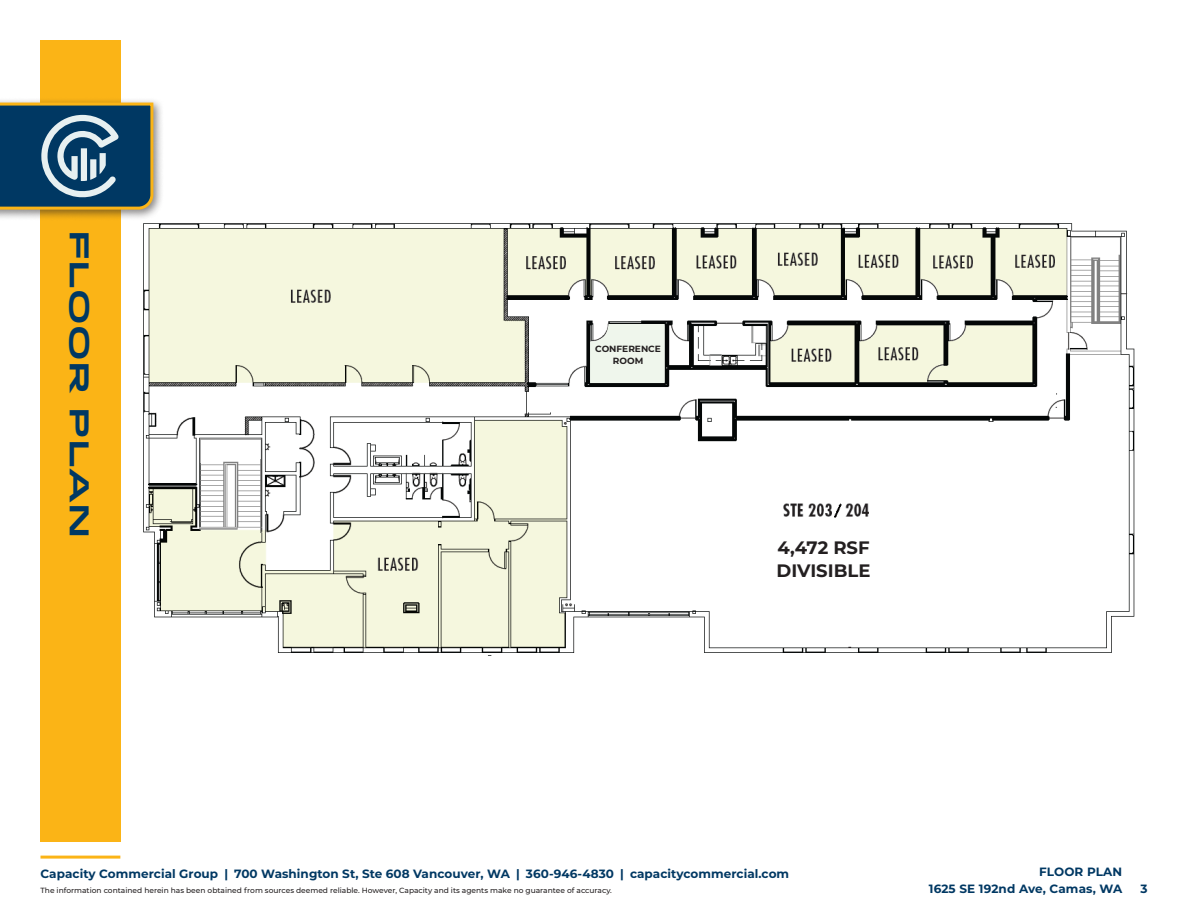
<style>
.page{position:relative;width:1188px;height:918px;background:#fff}
.page>*{position:absolute;margin:0;border:0;box-sizing:border-box;transform-origin:0 0}
.Heading__Blue{font:700 27px "Idlewild";letter-spacing:.025em;color:#003863}
.Broker_Name{font:700 18px "Montserrat";color:#231f20}
.Heading_3{font:700 12px "Montserrat";letter-spacing:.005em;color:#003863}
.Broker_Name-2{font:700 9px "Montserrat";color:#231f20}
.t1{font:500 7.5px "Montserrat";color:#231f20}
</style>
<div class="page">
<div style="left:40px;top:40px;width:81px;height:802px;background:#fbb416"></div>
<img style="left:143px;top:223px;width:992px;height:433px">
<svg style="left:590px;top:324px;width:75px;height:59px;background:#ecf2e9"></svg>
<hr style="left:40px;top:856px;width:80px;height:3px;background:#fbb416">
<div style="left:0;top:97px;width:164px;height:124px;background:#231f20;opacity:.55"></div>
<svg style="left:0;top:101px;width:155px;height:110px;background:#395e72"></svg>
<p class="Heading__Blue" style="left:100px;top:230px;width:311px;rotate:90deg">Floor Plan</p>
<p class="Broker_Name-2" style="left:595px;top:342px;width:67px">CONFERENCE</p>
<p class="Broker_Name-2" style="left:613px;top:354px;width:32px">ROOM</p>
<p class="Broker_Name" style="left:777px;top:535px;width:94px">4,472 RSF</p>
<p class="Broker_Name" style="left:777px;top:557px;width:95px">DIVISIBLE</p>
<p class="Heading_3" style="left:40px;top:865px;width:750px">Capacity Commercial Group | 700 Washington St, Ste 608 Vancouver, WA | 360-946-4830 | capacitycommercial.com</p>
<p class="Heading_3" style="left:1039px;top:863px;width:85px">FLOOR PLAN</p>
<p class="t1" style="left:40px;top:885px;width:573px">The information contained herein has been obtained from sources deemed reliable. However, Capacity and its agents make no guarantee of accuracy.</p>
<p class="Heading_3" style="left:929px;top:880px;width:195px">1625 SE 192nd Ave, Camas, WA</p>
<p class="Heading_3" style="left:1140px;top:880px;width:9px">3</p>
</div>
